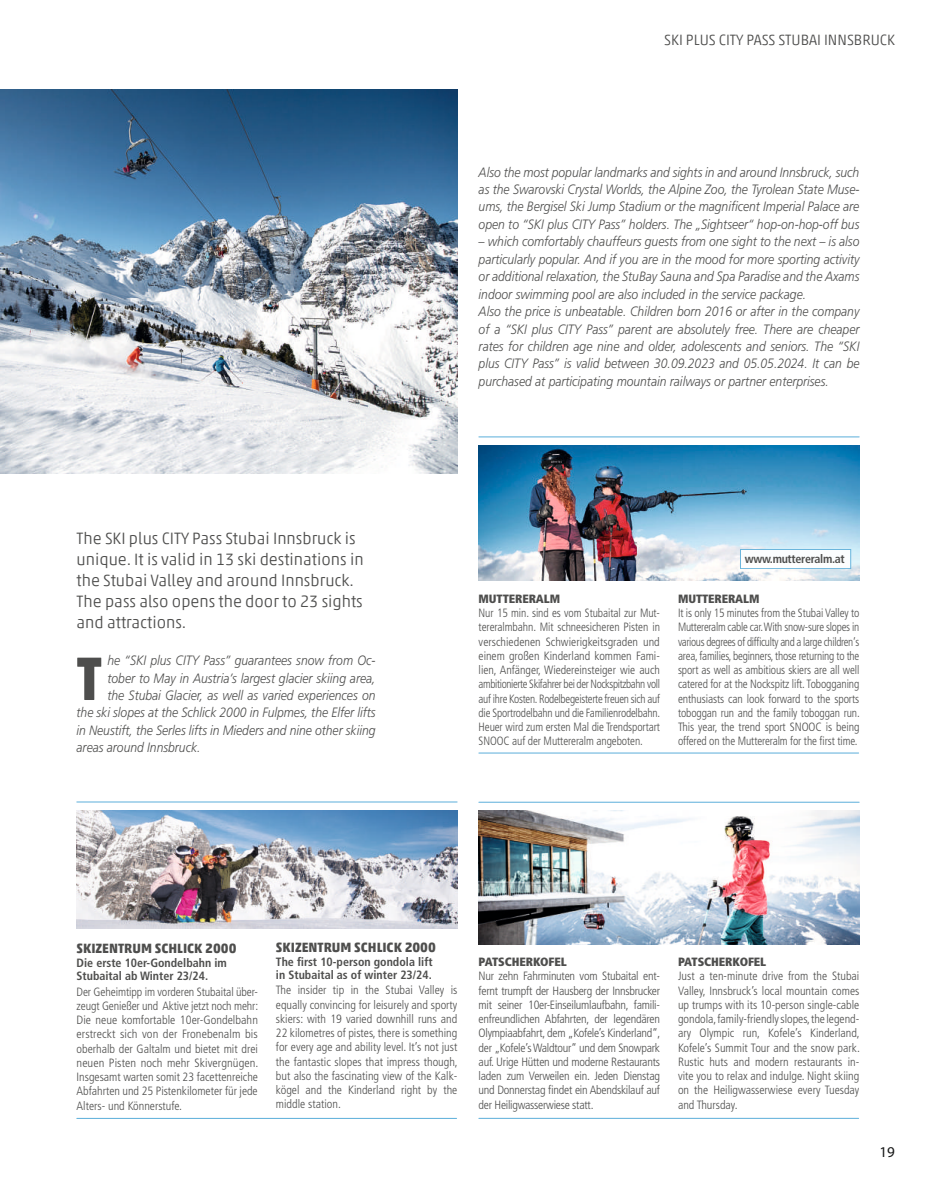
<style>
.page{position:relative;width:936px;height:1191px;background:#fff}
.page>*{position:absolute;margin:0;border:0;box-sizing:border-box;transform-origin:0 0}
.t1{font:700 62.25px "Akko Std";color:#4e4e4d;scale:.89 1}
.t2{font:300 16.5px/21px "Akko Pro";color:#4e4e4d}
.t3{font:300 15px "Akko Pro";color:#4e4e4d}
.t4{font:15px "Myriad Pro";color:#151616}
.t5{font:italic 300 13.5px/17.4px "Frutiger LT Std";color:#4e4e4d;text-align:justify;scale:.89 1}
.t6{font:700 13.5px "Akko Pro";color:#4e4e4d}
.t7{font:300 condensed 12px/14.2px "Frutiger LT Std";letter-spacing:-.005em;color:#4e4e4d;text-align:justify}
.t8{font:300 condensed 12px/14.2px "Frutiger LT Std";letter-spacing:-.005em;color:#4e4e4d;text-align:justify;scale:.95 1}
.t9{font:700 condensed 12px/12.8px "Frutiger LT Std";color:#4e4e4d}
.t10{font:900 condensed 12px "Frutiger LT Std";letter-spacing:-.01em;color:#4e4e4d}
.t11{font:700 condensed 12px "Frutiger LT Std";letter-spacing:-.025em;color:#4e4e4d}
</style>
<div class="page">
<hr style="left:479px;top:1118px;width:379px;height:1px;background:#5baeda">
<hr style="left:479px;top:802px;width:380px;height:1px;background:#5baeda">
<img style="left:478px;top:810px;width:381px;height:134px">
<img style="left:0;top:89px;width:457px;height:384px">
<hr style="left:77px;top:1118px;width:379px;height:1px;background:#5baeda">
<hr style="left:77px;top:801px;width:380px;height:1px;background:#5baeda">
<img style="left:77px;top:811px;width:381px;height:117px">
<hr style="left:479px;top:753px;width:379px;height:1px;background:#5baeda">
<hr style="left:479px;top:436px;width:380px;height:1px;background:#5baeda">
<img style="left:479px;top:445px;width:380px;height:136px">
<div style="left:740px;top:549px;width:110px;height:20px;background:#fff;border:1px solid #5baeda"></div>
<h2 class="t2" style="left:77px;top:527px;width:288px">The SKI plus CITY Pass Stubai Innsbruck is unique. It is valid in 13 ski destinations in the Stubai Valley and around Innsbruck.<br>The pass also opens the door to 23 sights and attractions.</h2>
<h1 class="t1" style="left:77px;top:640px;width:30px">T</h1>
<p class="t5" style="left:107px;top:652px;width:302px">he “SKI plus CITY Pass” guarantees snow from Oc-</p>
<p class="t5" style="left:107px;top:669px;width:302px">tober to May in Austria’s largest glacier skiing area,</p>
<p class="t5" style="left:107px;top:687px;width:302px">the Stubai Glacier, as well as varied experiences on</p>
<p class="t5" style="left:77px;top:704px;width:337px">the ski slopes at the Schlick 2000 in Fulpmes, the Elfer lifts</p>
<p class="t5" style="left:77px;top:721px;width:337px">in Neustift, the Serles lifts in Mieders and nine other skiing</p>
<p class="t5" style="left:77px;top:739px;width:141px">areas around Innsbruck.</p>
<p class="t3" style="left:664px;top:31px;width:232px">SKI PLUS CITY PASS STUBAI INNSBRUCK</p>
<p class="t5" style="left:478px;top:163px;width:429px">Also the most popular landmarks and sights in and around Innsbruck, such as the Swarovski Crystal Worlds, the Alpine Zoo, the Tyrolean State Muse&shy;ums, the Bergisel Ski Jump Stadium or the magnificent Imperial Palace are open to “SKI plus CITY Pass” holders. The „Sightseer“ hop-on-hop-off bus</p>
<p class="t5" style="left:478px;top:233px;width:429px;text-align:left">– which comfortably chauffeurs guests from one sight to the next – is also particularly popular. And if you are in the mood for more sporting activity or additional relaxation, the StuBay Sauna and Spa Paradise and the Axams indoor swimming pool are also included in the service package.<br>Also the price is unbeatable. Children born 2016 or after in the company of a “SKI plus CITY Pass” parent are absolutely free. There are cheaper rates for children age nine and older, adolescents and seniors. The “SKI plus CITY Pass” is valid between 30.09.2023 and 05.05.2024. It can be purchased at participating mountain railways or partner enterprises.</p>
<p class="t10" style="left:478px;top:591px;width:83px">MUTTERERALM</p>
<p class="t8" style="left:478px;top:606px;width:193px">Nur 15 min. sind es vom Stubaital zur Mut&shy;tereralmbahn. Mit schneesicheren Pisten in verschiedenen Schwierigkeitsgraden und einem großen Kinderland kommen Fami&shy;lien, Anfänger, Wiedereinsteiger wie auch ambitionierte Skifahrer bei der Nockspitzbahn voll auf ihre Kosten. Rodelbegeisterte freuen sich auf die Sportrodelbahn und die Familienrodelbahn.<br>Heuer wird zum ersten Mal die Trendsportart SNOOC auf der Muttereralm angeboten.</p>
<p class="t11" style="left:744px;top:552px;width:101px">www.muttereralm.at</p>
<p class="t10" style="left:678px;top:591px;width:83px">MUTTERERALM</p>
<p class="t8" style="left:678px;top:606px;width:193px">It is only 15 minutes from the Stubai Valley to Muttereralm cable car. With snow-sure slopes in various degrees of difficulty and a large children‘s area, families, beginners, those returning to the sport as well as ambitious skiers are all well catered for at the Nockspitz lift. Tobogganing enthusiasts can look forward to the sports toboggan run and the family toboggan run.<br>This year, the trend sport SNOOC is being offered on the Muttereralm for the first time.</p>
<p class="t6" style="left:77px;top:939px;width:161px">SKIZENTRUM SCHLICK 2000</p>
<p class="t9" style="left:77px;top:956px;width:152px">Die erste 10er-Gondelbahn im<br>Stubaital ab Winter 23/24.</p>
<p class="t7" style="left:77px;top:984px;width:183px">Der Geheimtipp im vorderen Stubaital über&shy;zeugt Genießer und Aktive jetzt noch mehr:<br>Die neue komfortable 10er-Gondelbahn erstreckt sich von der Fronebenalm bis oberhalb der Galtalm und bietet mit drei neuen Pisten noch mehr Skivergnügen.<br>Insgesamt warten somit 23 facettenreiche Abfahrten und 25 Pistenkilometer für jede Alters- und Könnerstufe.</p>
<p class="t6" style="left:276px;top:938px;width:161px">SKIZENTRUM SCHLICK 2000</p>
<p class="t9" style="left:276px;top:955px;width:158px">The first 10-person gondola lift in Stubaital as of winter 23/24.</p>
<p class="t7" style="left:276px;top:983px;width:183px">The insider tip in the Stubai Valley is equally convincing for leisurely and sporty skiers: with 19 varied downhill runs and 22 kilometres of pistes, there is something for every age and ability level. It’s not just the fantastic slopes that impress though, but also the fascinating view of the Kalk&shy;kögel and the Kinderland right by the middle station.</p>
<p class="t10" style="left:478px;top:954px;width:90px">PATSCHERKOFEL</p>
<p class="t7" style="left:478px;top:969px;width:183px">Nur zehn Fahrminuten vom Stubaital ent&shy;fernt trumpft der Hausberg der Innsbrucker mit seiner 10er-Einseilumlaufbahn, famili&shy;enfreundlichen Abfahrten, der legendären Olympiaabfahrt, dem „Kofele’s Kinderland“, der „Kofele’s Waldtour“ und dem Snowpark auf. Urige Hütten und moderne Restaurants laden zum Verweilen ein. Jeden Dienstag und Donnerstag findet ein Abendskilauf auf der Heiligwasserwiese statt.</p>
<p class="t10" style="left:678px;top:954px;width:90px">PATSCHERKOFEL</p>
<p class="t7" style="left:678px;top:969px;width:183px">Just a ten-minute drive from the Stubai Valley, Innsbruck’s local mountain comes up trumps with its 10-person single-cable gondola, family-friendly slopes, the legend&shy;ary Olympic run, Kofele’s Kinderland, Kofele’s Summit Tour and the snow park.<br>Rustic huts and modern restaurants in&shy;vite you to relax and indulge. Night skiing on the Heiligwasserwiese every Tuesday and Thursday.</p>
<p class="t4" style="left:879px;top:1142px;width:17px">19</p>
</div>
